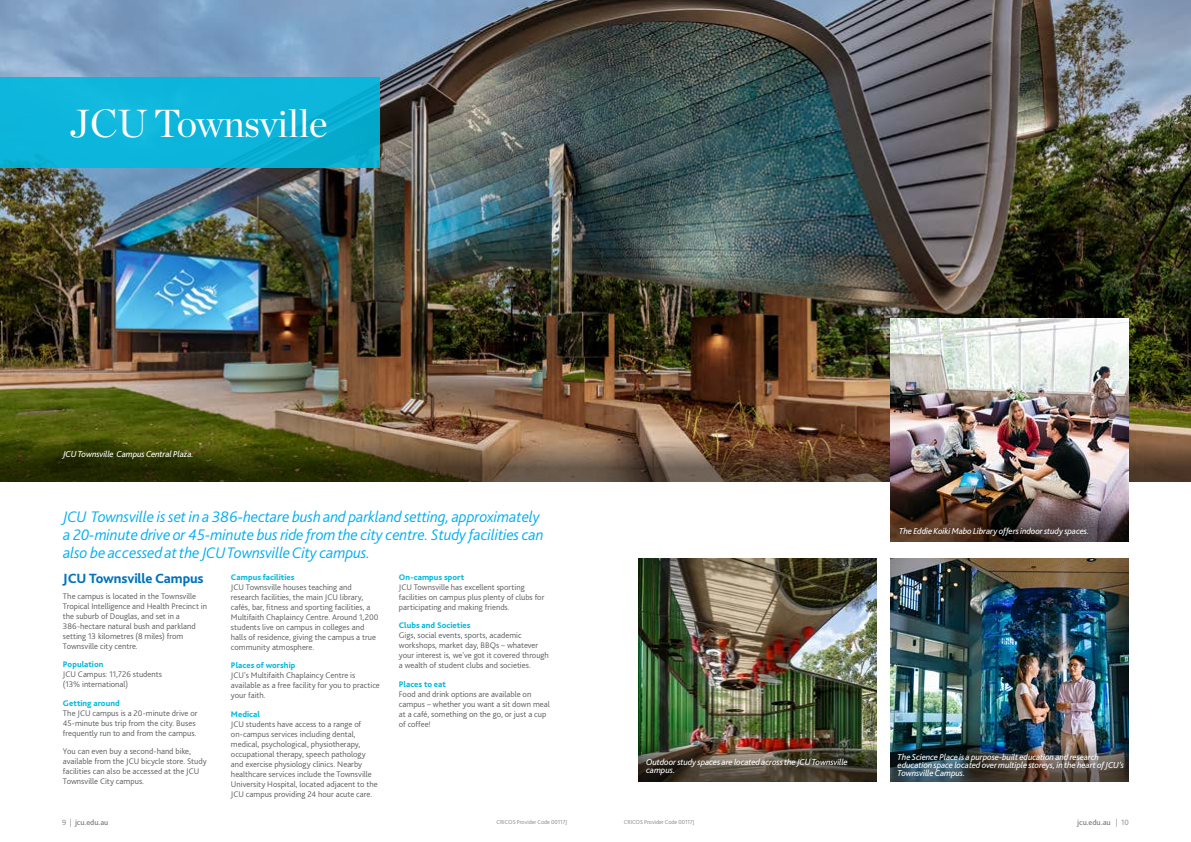
<style>
.page{position:relative;width:1191px;height:842px;background:#fff}
.page>*{position:absolute;margin:0;border:0;box-sizing:border-box;transform-origin:0 0}
.t1{font:39px "Chronicle Display";letter-spacing:-.01em;color:#fff}
.t2{font:italic 300 16px/18px "Bliss 2";letter-spacing:-.01em;color:#00aeef}
.t3{font:800 14px "Bliss 2";letter-spacing:-.01em;color:#0072bc}
.t4{font:italic 9px/8px "Bliss 2";letter-spacing:-.01em;color:#fff}
.t5{font:300 8.5px/10px "Bliss 2";color:#58595b}
.t6{font:800 8.5px "Bliss 2";letter-spacing:.005em;color:#00b8de}
.t7{font:500 8px "Bliss 2";letter-spacing:-.005em;color:#808285}
.t8{font:300 6px "Bliss 2";letter-spacing:-.005em;color:#808285}
.s1{font-weight:300}
</style>
<div class="page">
<img style="left:0;top:0;width:1191px;height:482px">
<div style="left:0;top:77px;width:380px;height:91px;background:linear-gradient(to right,#0fb8de,#09b0d3)"></div>
<img style="left:890px;top:558px;width:238px;height:178px">
<img style="left:890px;top:736px;width:238px;height:46px">
<img style="left:638px;top:558px;width:238px;height:178px">
<img style="left:638px;top:736px;width:238px;height:46px">
<img style="left:0;top:435px;width:1191px;height:46px">
<img style="left:890px;top:318px;width:238px;height:178px">
<img style="left:890px;top:496px;width:238px;height:46px">
<h1 class="t1" style="left:69px;top:93px;width:260px">JCU Townsville</h1>
<p class="t4" style="left:63px;top:450px;width:132px">JCU Townsville Campus Central Plaza.</p>
<h2 class="t2" style="left:63px;top:508px;width:482px">JCU Townsville is set in a 386-hectare bush and parkland setting, approximately a 20-minute drive or 45-minute bus ride from the city centre. Study facilities can also be accessed at the JCU Townsville City campus.</h2>
<h3 class="t3" style="left:63px;top:570px;width:142px">JCU Townsville Campus</h3>
<p class="t5" style="left:63px;top:591px;width:146px">The campus is located in the Townsville Tropical Intelligence and Health Precinct in the suburb of Douglas, and set in a 386-hectare natural bush and parkland setting 13 kilometres (8 miles) from Townsville city centre.</p>
<p class="t6" style="left:63px;top:659px;width:42px">Population</p>
<p class="t5" style="left:63px;top:670px;width:101px">JCU Campus: 11,726 students (13% international)</p>
<p class="t6" style="left:63px;top:698px;width:58px">Getting around</p>
<p class="t5" style="left:63px;top:708px;width:136px">The JCU campus is a 20-minute drive or<br>45-minute bus trip from the city. Buses frequently run to and from the campus.</p>
<p class="t5" style="left:63px;top:747px;width:145px">You can even buy a second-hand bike, available from the JCU bicycle store. Study facilities can also be accessed at the JCU Townsville City campus.</p>
<p class="t6" style="left:231px;top:571px;width:65px">Campus facilities</p>
<p class="t5" style="left:231px;top:582px;width:149px">JCU Townsville houses teaching and research facilities, the main JCU library, cafés, bar, fitness and sporting facilities, a Multifaith Chaplaincy Centre. Around 1,200 students live on campus in colleges and halls of residence, giving the campus a true community atmosphere.</p>
<p class="t6" style="left:231px;top:660px;width:66px">Places of worship</p>
<p class="t5" style="left:231px;top:670px;width:150px">JCU's Multifaith Chaplaincy Centre is available as a free facility for you to practice your faith.</p>
<p class="t6" style="left:231px;top:708px;width:31px">Medical</p>
<p class="t5" style="left:231px;top:719px;width:148px">JCU students have access to a range of on-campus services including dental, medical, psychological, physiotherapy, occupational therapy, speech pathology and exercise physiology clinics. Nearby healthcare services include the Townsville University Hospital, located adjacent to the JCU campus providing 24 hour acute care.</p>
<p class="t6" style="left:399px;top:571px;width:67px">On-campus sport</p>
<p class="t5" style="left:399px;top:582px;width:147px">JCU Townsville has excellent sporting facilities on campus plus plenty of clubs for participating and making friends.</p>
<p class="t6" style="left:399px;top:620px;width:73px">Clubs and Societies</p>
<p class="t5" style="left:399px;top:630px;width:152px">Gigs, social events, sports, academic workshops, market day, BBQs – whatever your interest is, we've got it covered through a wealth of student clubs and societies.</p>
<p class="t6" style="left:399px;top:678px;width:49px">Places to eat</p>
<p class="t5" style="left:399px;top:689px;width:152px">Food and drink options are available on campus – whether you want a sit down meal at a café, something on the go, or just a cup of coffee!</p>
<p class="t4" style="left:899px;top:527px;width:192px">The Eddie Koiki Mabo Library offers indoor study spaces.</p>
<p class="t4" style="left:646px;top:758px;width:203px">Outdoor study spaces are located across the JCU Townsville campus.</p>
<p class="t4" style="left:897px;top:752px;width:228px">The Science Place is a purpose-built education and research education space located over multiple storeys, in the heart of JCU’s<br>Townsville Campus.</p>
<p class="t7" style="left:62px;top:818px;width:48px"><span class="s1">9 |</span> jcu.edu.au</p>
<p class="t8" style="left:496px;top:818px;width:72px">CRICOS Provider Code 00117J</p>
<p class="t8" style="left:624px;top:818px;width:72px">CRICOS Provider Code 00117J</p>
<p class="t7" style="left:1077px;top:818px;width:53px">jcu.edu.au <span class="s1">| 10</span></p>
</div>
